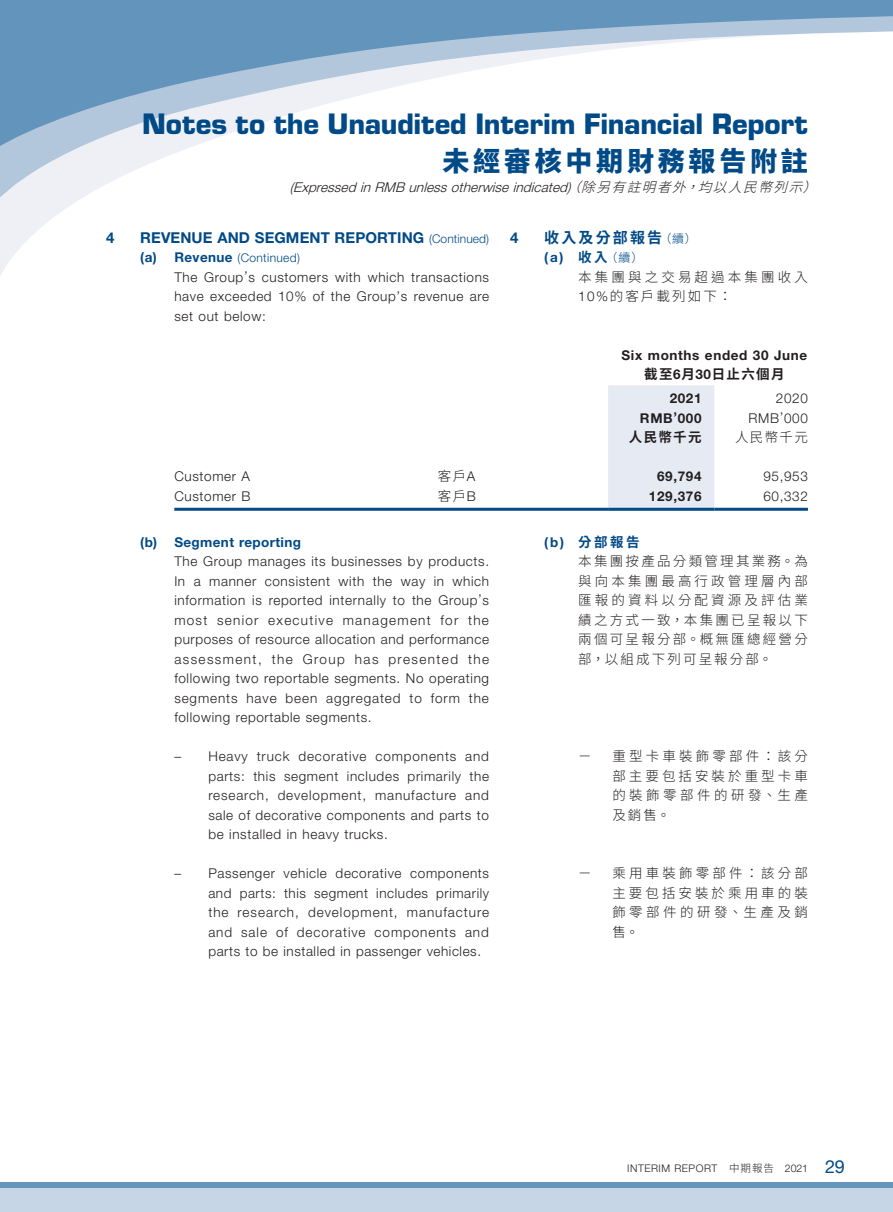
<style>
.page{position:relative;width:893px;height:1212px;background:#fff}
.page>*{position:absolute;margin:0;border:0;box-sizing:border-box;transform-origin:0 0}
.t1{font:900 30.75px "Eurostile";letter-spacing:-.005em;color:#004a87}
.t2{font:800 27px "Source Han Sans TC";letter-spacing:.14em;color:#004a87}
.Heading_1{font:700 15px "Helvetica Neue LT Std";letter-spacing:.005em;color:#004a87}
.C_Heading_1{font:700 15px "Source Han Sans TC";letter-spacing:.145em;color:#004a87}
.C_Heading_1-2{font:700 15px "Helvetica Neue LT Std";color:#004a87}
.Body_Text{font:300 13.5px/19.5px "Helvetica Neue LT Std";letter-spacing:.05em;color:#231f20;text-align:justify}
.C_Body_Text{font:300 13.5px/19.5px "Source Han Sans TC";letter-spacing:.225em;color:#231f20;text-align:justify}
.t3{font:italic 300 13.5px "Helvetica Neue LT Std";color:#231f20}
.Body_Text-2{font:700 13.5px "Helvetica Neue LT Std";letter-spacing:.05em;color:#231f20}
.Heading_2{font:700 13.5px "Helvetica Neue LT Std";letter-spacing:.03em;color:#004a87}
.Body_Text-3{font:700 13.5px "Source Han Sans TC";letter-spacing:.1em;color:#231f20}
.Body_Text-4{font:300 13.5px "Source Han Sans TC";letter-spacing:.1em;color:#231f20}
.C_Heading_2{font:700 13.5px "Helvetica Neue LT Std";color:#004a87}
.C_Heading_2-2{font:700 13.5px "Source Han Sans TC";color:#004a87}
.Heading_2-2{font:300 12px "Helvetica Neue LT Std";letter-spacing:.03em;color:#004a87}
.t4{font:300 10.5px "Helvetica Neue LT Std";letter-spacing:.05em;color:#231f20}
.s1{font-family:"Source Han Sans TC"}
.s2{font-weight:300;font-size:12px}
.s3{font-weight:700;font-size:13.5px}
.s4{font-family:"Source Han Sans TC";font-weight:300;font-size:12px}
.s5{font-family:"Helvetica Neue LT Std"}
.s6{font-weight:400;font-size:18px;color:#004a87}
</style>
<div class="page">
<svg style="left:0;top:198px;width:81px;height:78px"></svg>
<svg style="left:0;top:147px;width:190px;height:51px;fill:#eef0f6"></svg>
<svg style="left:0;top:0;width:893px;height:147px"></svg>
<div style="left:0;top:1182px;width:893px;height:30px;background:#6696bd"></div>
<div style="left:0;top:1188px;width:893px;height:24px;background:#c7d6e6"></div>
<div style="left:608px;top:385px;width:106px;height:123px;background:#e6ebf3"></div>
<hr style="left:174px;top:508px;width:264px;height:3px;background:#004a87">
<hr style="left:438px;top:508px;width:170px;height:3px;background:#004a87">
<hr style="left:608px;top:508px;width:106px;height:3px;background:#004a87">
<hr style="left:714px;top:508px;width:94px;height:3px;background:#004a87">
<h1 class="t1" style="left:142px;top:102px;width:667px">Notes to the Unaudited Interim Financial Report</h1>
<h2 class="t2" style="left:442px;top:145px;width:367px">未經審核中期財務報告附註</h2>
<p class="t3" style="left:290px;top:179px;width:538px">(Expressed inRMB unlessotherwiseindicated)<span class="s1">（除另有註明者外，均以人民幣列示）</span></p>
<p class="Heading_1" style="left:106px;top:228px;width:10px">4</p>
<p class="Heading_1" style="left:140px;top:228px;width:350px">REVENUE AND SEGMENT REPORTING <span class="s2">(Continued)</span></p>
<p class="Heading_2-2" style="left:140px;top:251px;width:161px"><span class="s3">(a) Revenue</span> (Continued)</p>
<p class="Body_Text" style="left:174px;top:267px;width:316px">The Group’s customers with which transactions have exceeded 10% of the Group’s revenue are set out below:</p>
<p class="C_Heading_1-2" style="left:510px;top:228px;width:10px">4</p>
<p class="C_Heading_1" style="left:544px;top:229px;width:154px">收入及分部報告<span class="s2">（續）</span></p>
<p class="C_Heading_2" style="left:544px;top:249px;width:101px">(a) <span class="s1">收入</span><span class="s4">（續）</span></p>
<p class="C_Body_Text" style="left:578px;top:267px;width:231px">本集團與之交易超過本集團收入<br><span class="s5">10%</span>的客戶載列如下：</p>
<p class="Body_Text-2" style="left:622px;top:347px;width:187px">Six months ended 30 June</p>
<p class="Body_Text-3" style="left:644px;top:367px;width:142px">截至<span class="s5">6</span>月<span class="s5">30</span>日止六個月</p>
<p class="Body_Text-2" style="left:670px;top:390px;width:33px">2021</p>
<p class="Body_Text" style="left:776px;top:388px;width:33px">2020</p>
<p class="Body_Text-2" style="left:640px;top:409px;width:63px">RMB’000</p>
<p class="Body_Text" style="left:748px;top:408px;width:61px">RMB’000</p>
<p class="Body_Text-3" style="left:629px;top:430px;width:74px">人民幣千元</p>
<p class="Body_Text-4" style="left:735px;top:430px;width:74px">人民幣千元</p>
<p class="Body_Text" style="left:174px;top:466px;width:77px">Customer A</p>
<p class="Body_Text-4" style="left:438px;top:469px;width:39px">客戶<span class="s5">A</span></p>
<p class="Body_Text-2" style="left:657px;top:468px;width:46px">69,794</p>
<p class="Body_Text" style="left:763px;top:466px;width:46px">95,953</p>
<p class="Body_Text" style="left:174px;top:486px;width:78px">Customer B</p>
<p class="Body_Text-4" style="left:438px;top:488px;width:39px">客戶<span class="s5">B</span></p>
<p class="Body_Text-2" style="left:649px;top:487px;width:54px">129,376</p>
<p class="Body_Text" style="left:763px;top:486px;width:46px">60,332</p>
<p class="Heading_2" style="left:140px;top:533px;width:162px">(b) Segment reporting</p>
<p class="Body_Text" style="left:174px;top:551px;width:316px">The Group manages its businesses by products.<br>In a manner consistent with the way in which information is reported internally to the Group’s most senior executive management for the purposes of resource allocation and performance assessment, the Group has presented the following two reportable segments. No operating segments have been aggregated to form the following reportable segments.</p>
<p class="Body_Text" style="left:208px;top:746px;width:282px;text-indent:-34px">– Heavy truck decorative components and parts: this segment includes primarily the research, development, manufacture and sale of decorative components and parts to be installed in heavy trucks.</p>
<p class="Body_Text" style="left:208px;top:863px;width:282px;text-indent:-34px">– Passenger vehicle decorative components and parts: this segment includes primarily the research, development, manufacture and sale of decorative components and parts to be installed in passenger vehicles.</p>
<p class="C_Heading_2-2" style="left:544px;top:534px;width:97px"><span class="s5">(b)</span> 分部報告</p>
<p class="C_Body_Text" style="left:578px;top:552px;width:231px">本集團按產品分類管理其業務。為與向本集團最高行政管理層內部匯報的資料以分配資源及評估業績之方式一致，本集團已呈報以下兩個可呈報分部。概無匯總經營分部，以組成下列可呈報分部。</p>
<p class="C_Body_Text" style="left:578px;top:747px;width:15px">－</p>
<p class="C_Body_Text" style="left:612px;top:747px;width:197px">重型卡車裝飾零部件：該分部主要包括安裝於重型卡車的裝飾零部件的研發、生產及銷售。</p>
<p class="C_Body_Text" style="left:578px;top:864px;width:15px">－</p>
<p class="C_Body_Text" style="left:612px;top:864px;width:197px">乘用車裝飾零部件：該分部主要包括安裝於乘用車的裝飾零部件的研發、生產及銷售。</p>
<p class="t4" style="left:627px;top:1162px;width:219px">INTERIM REPORT <span class="s1">中期報告</span> 2021 <span class="s6">29</span></p>
</div>
